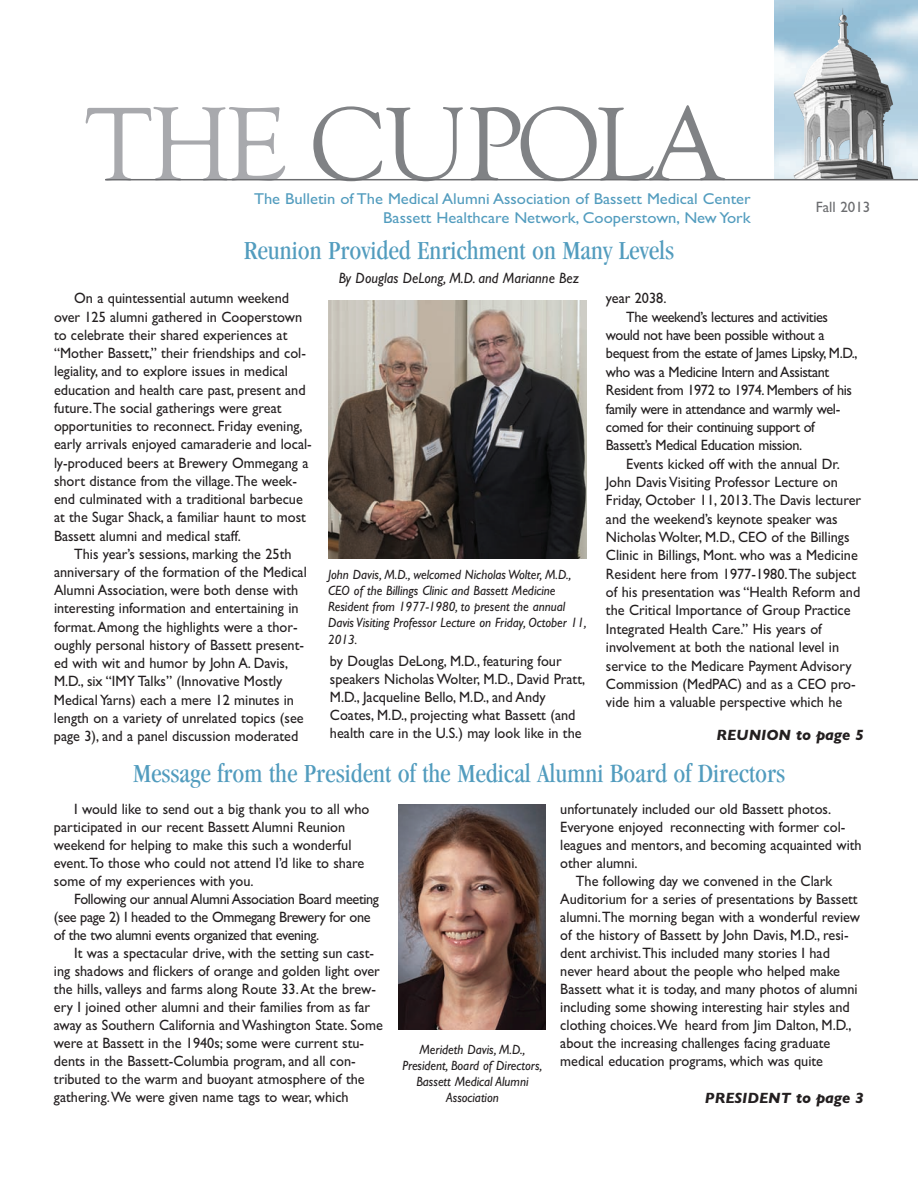
<style>
.page{position:relative;width:918px;height:1188px;background:#fff}
.page>*{position:absolute;margin:0;border:0;box-sizing:border-box;transform-origin:0 0}
.t1{font:108px "Goudy Old Style T";letter-spacing:-.02em;color:#808285}
.t2{font:condensed 27px "Garamond";color:#529cbe}
.t3{font:15.75px/18.9px "Gill Sans";color:#529cbe;text-align:right;scale:1.05 1}
.t4{font:15px/18.3px "Gill Sans";color:#231f20;scale:.95 1}
.t5{font:15px/18px "Gill Sans";letter-spacing:-.025em;color:#231f20;scale:.95 1}
.t6{font:italic 15px "Gill Sans";color:#231f20;scale:.95 1}
.t7{font:italic 700 15px "Gill Sans";color:#231f20}
.t8{font:15px "Gill Sans";color:#6c6d70}
.t9{font:italic 13.5px/16.2px "Gill Sans";color:#231f20;text-align:center;scale:.95 1}
.s1{color:#a8a9ad}
</style>
<div class="page">
<img style="left:774px;top:8px;width:144px;height:171px">
<hr style="left:105px;top:179px;width:813px;height:1px;background:#6c6d70">
<img style="left:398px;top:804px;width:147px;height:226px">
<img style="left:328px;top:300px;width:259px;height:259px">
<h1 class="t1" style="left:86px;top:79px;width:639px"><span class="s1">THE</span> CUPOLA</h1>
<p class="t3" style="left:254px;top:189px;width:475px">The Bulletin of The Medical Alumni Association of Bassett Medical Center<br>Bassett Healthcare Network, Cooperstown, New York</p>
<p class="t8" style="left:816px;top:198px;width:56px">Fall 2013</p>
<h2 class="t2" style="left:244px;top:240px;width:432px">Reunion Provided Enrichment on Many Levels</h2>
<p class="t6" style="left:339px;top:269px;width:255px">By Douglas DeLong, M.D. and Marianne Bez</p>
<p class="t4" style="left:54px;top:289px;width:273px;text-indent:20px">On a quintessential autumn weekend over 125 alumni gathered in Cooperstown to celebrate their shared experiences at “Mother Bassett,” their friendships and col&shy;legiality, and to explore issues in medical education and health care past, present and future.The social gatherings were great opportunities to reconnect. Friday evening, early arrivals enjoyed camaraderie and local&shy;ly-produced beers at Brewery Ommegang a short distance from the village.The week&shy;end culminated with a traditional barbecue at the Sugar Shack, a familiar haunt to most Bassett alumni and medical staff.</p>
<p class="t4" style="left:54px;top:544px;width:268px;text-indent:20px">This year’s sessions, marking the 25th anniversary of the formation of the Medical Alumni Association, were both dense with interesting information and entertaining in format.Among the highlights were a thor&shy;oughly personal history of Bassett present&shy;ed with wit and humor by John A. Davis, M.D., six “IMY Talks” (Innovative Mostly Medical Yarns) each a mere 12 minutes in length on a variety of unrelated topics (see page 3), and a panel discussion moderated</p>
<p class="t9" style="left:328px;top:566px;width:274px;text-align:left">John Davis, M.D., welcomed Nicholas Wolter, M.D., CEO of the Billings Clinic and Bassett Medicine Resident from 1977-1980, to present the annual Davis Visiting Professor Lecture on Friday, October 11, 2013.</p>
<p class="t4" style="left:330px;top:651px;width:270px">by Douglas DeLong, M.D., featuring four speakers Nicholas Wolter, M.D., David Pratt, M.D., Jacqueline Bello, M.D., and Andy Coates, M.D., projecting what Bassett (and health care in the U.S.) may look like in the</p>
<p class="t4" style="left:606px;top:289px;width:65px">year 2038.</p>
<p class="t5" style="left:626px;top:308px;width:214px">The weekend’s lectures and activities</p>
<p class="t5" style="left:606px;top:326px;width:232px">would not have been possible without a</p>
<p class="t5" style="left:606px;top:344px;width:266px">bequest from the estate of James Lipsky, M.D.,</p>
<p class="t5" style="left:606px;top:363px;width:237px">who was a Medicine Intern and Assistant</p>
<p class="t5" style="left:606px;top:381px;width:261px">Resident from 1972 to 1974. Members of his</p>
<p class="t5" style="left:606px;top:399px;width:248px">family were in attendance and warmly wel-</p>
<p class="t5" style="left:606px;top:418px;width:221px">comed for their continuing support of</p>
<p class="t5" style="left:606px;top:436px;width:208px">Bassett’s Medical Education mission.</p>
<p class="t4" style="left:626px;top:454px;width:226px">Events kicked off with the annual Dr.</p>
<p class="t4" style="left:606px;top:473px;width:246px">John Davis Visiting Professor Lecture on</p>
<p class="t4" style="left:606px;top:491px;width:270px">Friday, October 11, 2013.The Davis lecturer</p>
<p class="t4" style="left:606px;top:509px;width:245px">and the weekend’s keynote speaker was</p>
<p class="t4" style="left:606px;top:528px;width:258px">Nicholas Wolter, M.D., CEO of the Billings</p>
<p class="t4" style="left:606px;top:546px;width:267px">Clinic in Billings, Mont. who was a Medicine</p>
<p class="t4" style="left:606px;top:564px;width:265px">Resident here from 1977-1980.The subject</p>
<p class="t4" style="left:606px;top:583px;width:269px">of his presentation was “Health Reform and</p>
<p class="t4" style="left:606px;top:601px;width:259px">the Critical Importance of Group Practice</p>
<p class="t4" style="left:606px;top:619px;width:229px">Integrated Health Care.” His years of</p>
<p class="t4" style="left:606px;top:638px;width:247px">involvement at both the national level in</p>
<p class="t4" style="left:606px;top:656px;width:260px">service to the Medicare Payment Advisory</p>
<p class="t4" style="left:606px;top:675px;width:264px">Commission (MedPAC) and as a CEO pro-</p>
<p class="t4" style="left:606px;top:693px;width:250px">vide him a valuable perspective which he</p>
<p class="t7" style="left:716px;top:726px;width:149px">REUNION to page 5</p>
<h2 class="t2" style="left:133px;top:763px;width:654px">Message from the President of the Medical Alumni Board of Directors</h2>
<p class="t4" style="left:54px;top:800px;width:333px;text-indent:20px">I would like to send out a big thank you to all who participated in our recent Bassett Alumni Reunion weekend for helping to make this such a wonderful event.To those who could not attend I’d like to share some of my experiences with you.</p>
<p class="t5" style="left:54px;top:890px;width:344px;text-indent:20px">Following our annual Alumni Association Board meeting (see page 2) I headed to the Ommegang Brewery for one of the two alumni events organized that evening.</p>
<p class="t4" style="left:54px;top:944px;width:348px;text-indent:20px">It was a spectacular drive, with the setting sun cast&shy;ing shadows and flickers of orange and golden light over the hills, valleys and farms along Route 33.At the brew&shy;ery I joined other alumni and their families from as far away as Southern California and Washington State. Some were at Bassett in the 1940s; some were current stu&shy;dents in the Bassett-Columbia program, and all con&shy;tributed to the warm and buoyant atmosphere of the gathering.We were given name tags to wear, which</p>
<p class="t9" style="left:402px;top:1041px;width:149px">Merideth Davis, M.D.,<br>President, Board of Directors,<br>Bassett Medical Alumni<br>Association</p>
<p class="t4" style="left:560px;top:799px;width:287px">unfortunately included our old Bassett photos.</p>
<p class="t4" style="left:560px;top:817px;width:302px">Everyone enjoyed reconnecting with former col-</p>
<p class="t4" style="left:560px;top:835px;width:319px">leagues and mentors, and becoming acquainted with</p>
<p class="t4" style="left:560px;top:853px;width:83px">other alumni.</p>
<p class="t4" style="left:576px;top:871px;width:271px">The following day we convened in the Clark</p>
<p class="t4" style="left:560px;top:889px;width:315px">Auditorium for a series of presentations by Bassett</p>
<p class="t4" style="left:560px;top:907px;width:317px">alumni.The morning began with a wonderful review</p>
<p class="t4" style="left:560px;top:925px;width:305px">of the history of Bassett by John Davis, M.D., resi-</p>
<p class="t4" style="left:560px;top:943px;width:285px">dent archivist.This included many stories I had</p>
<p class="t4" style="left:560px;top:961px;width:296px">never heard about the people who helped make</p>
<p class="t4" style="left:560px;top:979px;width:314px">Bassett what it is today, and many photos of alumni</p>
<p class="t4" style="left:560px;top:997px;width:306px">including some showing interesting hair styles and</p>
<p class="t4" style="left:560px;top:1015px;width:308px">clothing choices.We heard from Jim Dalton, M.D.,</p>
<p class="t4" style="left:560px;top:1033px;width:286px">about the increasing challenges facing graduate</p>
<p class="t4" style="left:560px;top:1051px;width:278px">medical education programs, which was quite</p>
<p class="t7" style="left:705px;top:1090px;width:161px">PRESIDENT to page 3</p>
</div>
